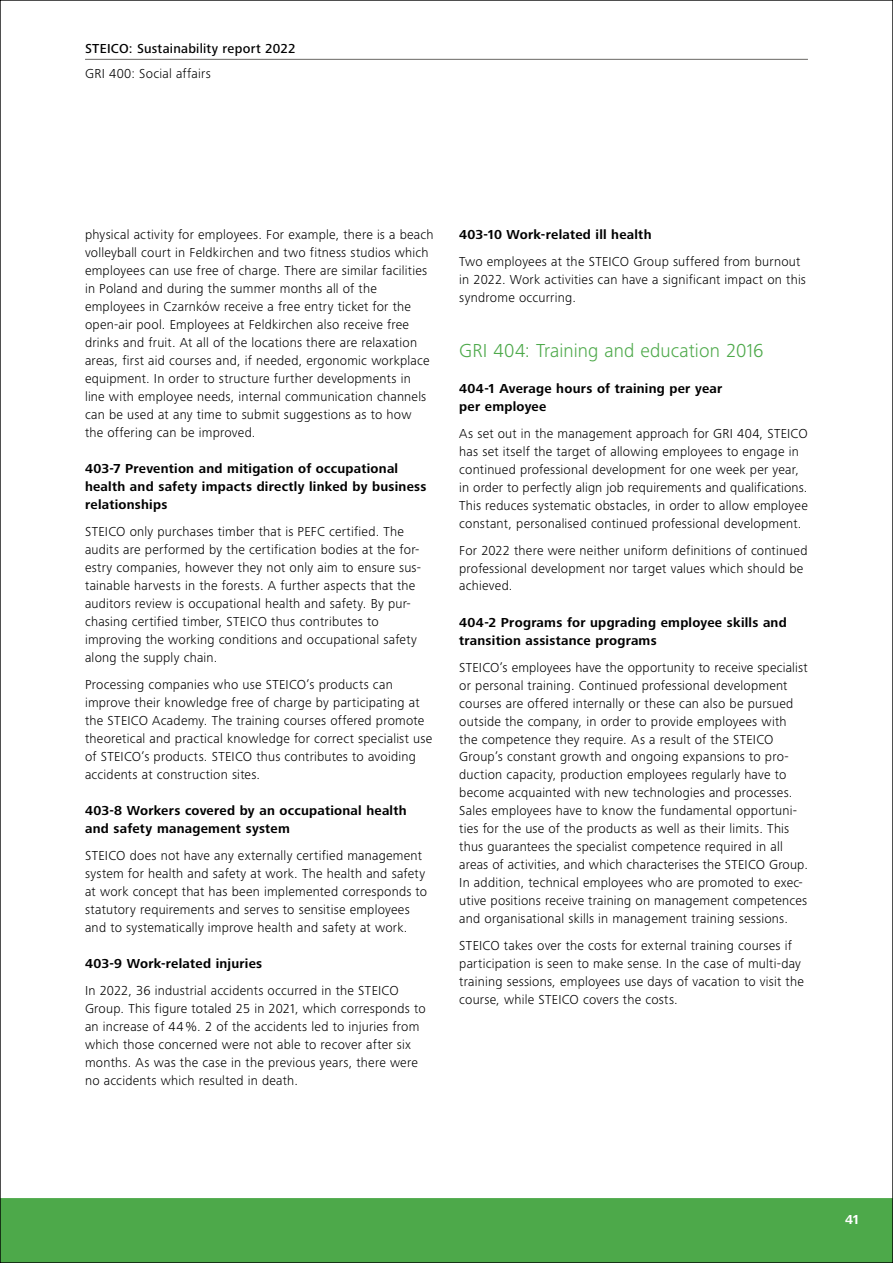
<style>
.page{position:relative;width:893px;height:1263px;background:#fff}
.page>*{position:absolute;margin:0;border:0;box-sizing:border-box;transform-origin:0 0}
.t1{font:300 19.5px "Frutiger Next LTW1 G";letter-spacing:.005em;color:#4da94a}
.t2{font:300 13.5px/18px "Frutiger Next LTW1 G";letter-spacing:.015em;color:#000}
.t3{font:700 13.5px/18px "Frutiger Next LTW1 G";letter-spacing:.02em;color:#000}
.t4{font:500 13.5px "Frutiger Next LTW1 G";letter-spacing:.015em;color:#000}
.t5{font:700 13.5px "Frutiger Next LTW1 G";color:#fff}
</style>
<div class="page">
<div style="left:2px;top:1198px;width:889px;height:63px;background:#4da94a"></div>
<hr style="left:85px;top:59px;width:723px;height:1px;background:#6a6864">
<p class="t4" style="left:85px;top:41px;width:212px">STEICO: Sustainability report 2022</p>
<p class="t2" style="left:85px;top:64px;width:127px">GRI 400: Social affairs</p>
<p class="t2" style="left:85px;top:226px;width:350px">physical activity for employees. For example, there is a beach volleyball court in Feldkirchen and two fitness studios which employees can use free of charge. There are similar facilities in Poland and during the summer months all of the employees in Czarnków receive a free entry ticket for the open-air pool. Employees at Feldkirchen also receive free drinks and fruit. At all of the locations there are relaxation areas, first aid courses and, if needed, ergonomic workplace equipment. In order to structure further developments in line with employee needs, internal communication channels can be used at any time to submit suggestions as to how<br>the offering can be improved.</p>
<p class="t3" style="left:85px;top:460px;width:343px">403-7 Prevention and mitigation of occupational health and safety impacts directly linked by business relationships</p>
<p class="t2" style="left:85px;top:523px;width:337px">STEICO only purchases timber that is PEFC certified. The audits are performed by the certification bodies at the for&shy;estry companies, however they not only aim to ensure sus&shy;tainable harvests in the forests. A further aspects that the auditors review is occupational health and safety. By pur&shy;chasing certified timber, STEICO thus contributes to improving the working conditions and occupational safety along the supply chain.</p>
<p class="t2" style="left:85px;top:676px;width:349px">Processing companies who use STEICO’s products can improve their knowledge free of charge by participating at the STEICO Academy. The training courses offered promote theoretical and practical knowledge for correct specialist use of STEICO’s products. STEICO thus contributes to avoiding accidents at construction sites.</p>
<p class="t3" style="left:85px;top:802px;width:323px">403-8 Workers covered by an occupational health and safety management system</p>
<p class="t2" style="left:85px;top:847px;width:344px">STEICO does not have any externally certified management system for health and safety at work. The health and safety at work concept that has been implemented corresponds to statutory requirements and serves to sensitise employees and to systematically improve health and safety at work.</p>
<p class="t3" style="left:85px;top:955px;width:179px">403-9 Work-related injuries</p>
<p class="t2" style="left:85px;top:982px;width:342px">In 2022, 36 industrial accidents occurred in the STEICO Group. This figure totaled 25 in 2021, which corresponds to an increase of 44 %. 2 of the accidents led to injuries from which those concerned were not able to recover after six months. As was the case in the previous years, there were no accidents which resulted in death.</p>
<p class="t3" style="left:459px;top:226px;width:194px">403-10 Work-related ill health</p>
<p class="t2" style="left:459px;top:253px;width:348px">Two employees at the STEICO Group suffered from burnout in 2022. Work activities can have a significant impact on this syndrome occurring.</p>
<h1 class="t1" style="left:459px;top:339px;width:306px">GRI 404: Training and education 2016</h1>
<p class="t3" style="left:459px;top:379px;width:265px">404-1 Average hours of training per year per employee</p>
<p class="t2" style="left:459px;top:424px;width:350px">As set out in the management approach for GRI 404, STEICO has set itself the target of allowing employees to engage in continued professional development for one week per year, in order to perfectly align job requirements and qualifications.<br>This reduces systematic obstacles, in order to allow employee constant, personalised continued professional development.</p>
<p class="t2" style="left:459px;top:541px;width:350px">For 2022 there were neither uniform definitions of continued professional development nor target values which should be achieved.</p>
<p class="t3" style="left:459px;top:613px;width:329px">404-2 Programs for upgrading employee skills and transition assistance programs</p>
<p class="t2" style="left:459px;top:658px;width:350px">STEICO’s employees have the opportunity to receive specialist or personal training. Continued professional development courses are offered internally or these can also be pursued outside the company, in order to provide employees with the competence they require. As a result of the STEICO Group’s constant growth and ongoing expansions to pro&shy;duction capacity, production employees regularly have to become acquainted with new technologies and processes.<br>Sales employees have to know the fundamental opportuni&shy;ties for the use of the products as well as their limits. This thus guarantees the specialist competence required in all areas of activities, and which characterises the STEICO Group.<br>In addition, technical employees who are promoted to exec&shy;utive positions receive training on management competences and organisational skills in management training sessions.</p>
<p class="t2" style="left:459px;top:937px;width:346px">STEICO takes over the costs for external training courses if participation is seen to make sense. In the case of multi-day training sessions, employees use days of vacation to visit the course, while STEICO covers the costs.</p>
<p class="t5" style="left:845px;top:1212px;width:15px">41</p>
</div>
